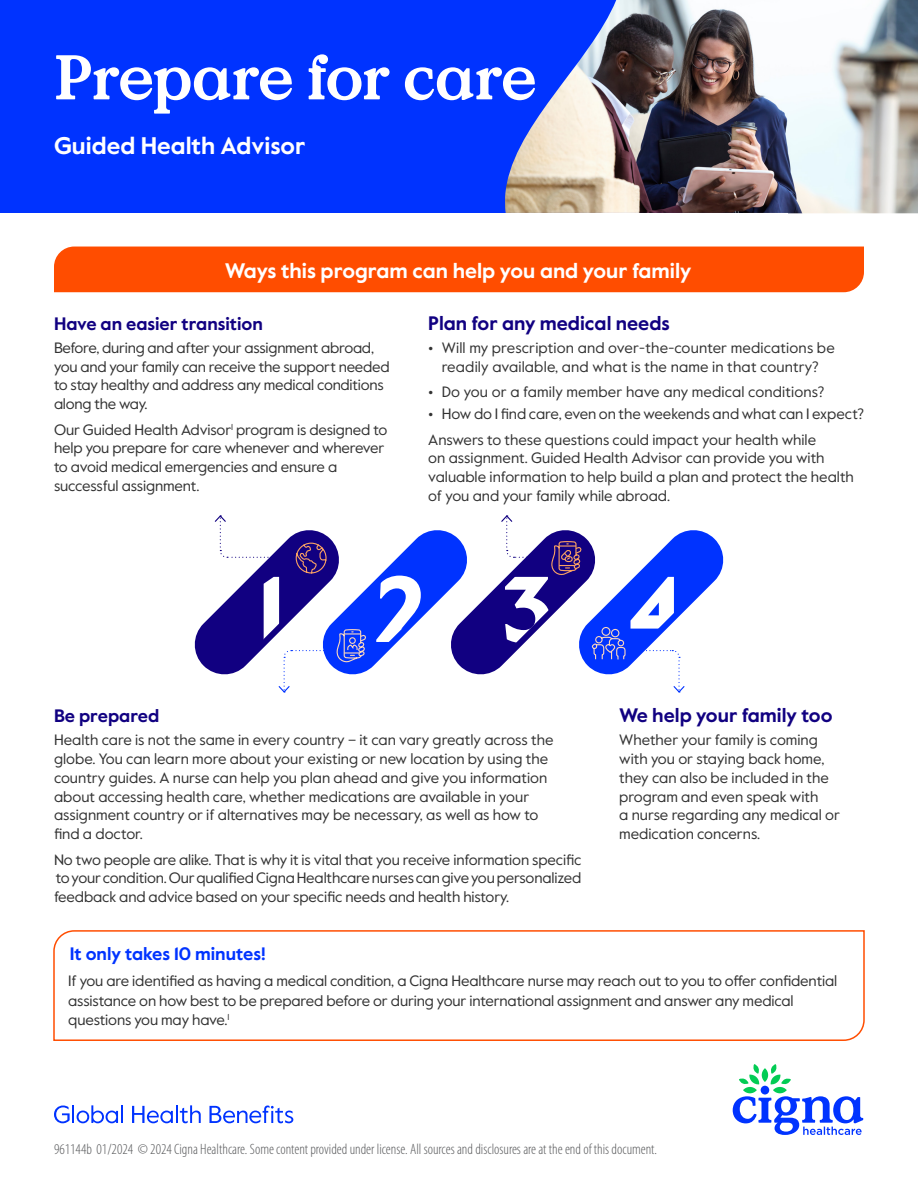
<style>
.page{position:relative;width:918px;height:1188px;background:#fff}
.page>*{position:absolute;margin:0;border:0;box-sizing:border-box;transform-origin:0 0}
.t1{font:700 63px "Value Serif Pro";letter-spacing:-.025em;color:#fff}
.t2{font:700 24px "Value Sans Pro";color:#fff}
.t3{font:700 21px "Value Sans Pro";color:#fff}
.t4{font:700 19.5px "Value Sans Pro";color:#110081}
.t5{font:700 18px "Value Sans Pro";color:#110081}
.t6{font:700 18px "Value Sans Pro";color:#03f}
.t7{font:15px/18.8px "Value Sans Pro";letter-spacing:-.01em;color:#333}
.t8{font:15px/18.8px "Value Sans Pro";letter-spacing:.01em;color:#333;text-align:center}
.t9{font:300 condensed 15px "Myriad Pro";color:#58595b}
.s1{font-weight:700}
</style>
<div class="page">
<svg style="left:54px;top:1105px;width:69px;height:18px"></svg>
<svg style="left:132px;top:1105px;width:69px;height:18px"></svg>
<svg style="left:209px;top:1106px;width:84px;height:17px"></svg>
<svg style="left:733px;top:1064px;width:130px;height:71px"></svg>
<div style="left:0;top:0;width:743px;height:213px;background:#03f"></div>
<img style="left:505px;top:0;width:413px;height:213px">
<div style="left:54px;top:247px;width:810px;height:45px;background:#ff4d00"></div>
<svg style="left:53px;top:930px;width:812px;height:111px"></svg>
<svg style="left:195px;top:515px;width:529px;height:178px"></svg>
<h1 class="t1" style="left:54px;top:39px;width:485px">Prepare for care</h1>
<h2 class="t2" style="left:54px;top:131px;width:253px">Guided Health Advisor</h2>
<h3 class="t3" style="left:225px;top:258px;width:468px">Ways this program can help you and your family</h3>
<h3 class="t4" style="left:428px;top:311px;width:243px">Plan for any medical needs</h3>
<p class="t8" style="left:428px;top:339px;width:408px"><span class="s1">•</span> Will my prescription and over-the-counter medications be readily available, and what is the name in that country?</p>
<p class="t8" style="left:428px;top:383px;width:397px"><span class="s1">•</span> Do you or a family member have any medical conditions?</p>
<p class="t7" style="left:428px;top:401px;width:437px;line-height:25.5px"><span class="s1">•</span> How do I find care, even on the weekends and what can I expect?<br>Answers to these questions could impact your health while</p>
<p class="t7" style="left:428px;top:449px;width:427px">on assignment. Guided Health Advisor can provide you with valuable information to help build a plan and protect the health of you and your family while abroad.</p>
<p class="t5" style="left:54px;top:313px;width:210px">Have an easier transition</p>
<p class="t7" style="left:54px;top:339px;width:337px">Before, during and after your assignment abroad, you and your family can receive the support needed to stay healthy and address any medical conditions along the way.</p>
<p class="t7" style="left:54px;top:420px;width:335px">Our Guided Health Advisor<sup>1</sup> program is designed to help you prepare for care whenever and wherever to avoid medical emergencies and ensure a successful assignment.</p>
<p class="t5" style="left:54px;top:705px;width:107px">Be prepared</p>
<p class="t7" style="left:54px;top:731px;width:501px">Health care is not the same in every country – it can vary greatly across the globe. You can learn more about your existing or new location by using the country guides. A nurse can help you plan ahead and give you information about accessing health care, whether medications are available in your assignment country or if alternatives may be necessary, as well as how to find a doctor.</p>
<p class="t7" style="left:54px;top:850px;width:529px;text-align:justify">No two people are alike. That is why it is vital that you receive information specific to your condition. Our qualified Cigna Healthcare nurses can give you personalized feedback and advice based on your specific needs and health history.</p>
<h3 class="t4" style="left:619px;top:704px;width:215px">We help your family too</h3>
<p class="t7" style="left:619px;top:731px;width:222px">Whether your family is coming with you or staying back home, they can also be included in the program and even speak with<br>a nurse regarding any medical or medication concerns.</p>
<p class="t6" style="left:70px;top:943px;width:197px">It only takes 10 minutes!</p>
<p class="t7" style="left:68px;top:971px;width:771px;line-height:19.5px">If you are identified as having a medical condition, a Cigna Healthcare nurse may reach out to you to offer confidential assistance on how best to be prepared before or during your international assignment and answer any medical questions you may have.<sup>1</sup></p>
<p class="t9" style="left:54px;top:1142px;width:604px">961144b 01/2024 © 2024 Cigna Healthcare. Some content provided under license. All sources and disclosures are at the end of this document.</p>
</div>
